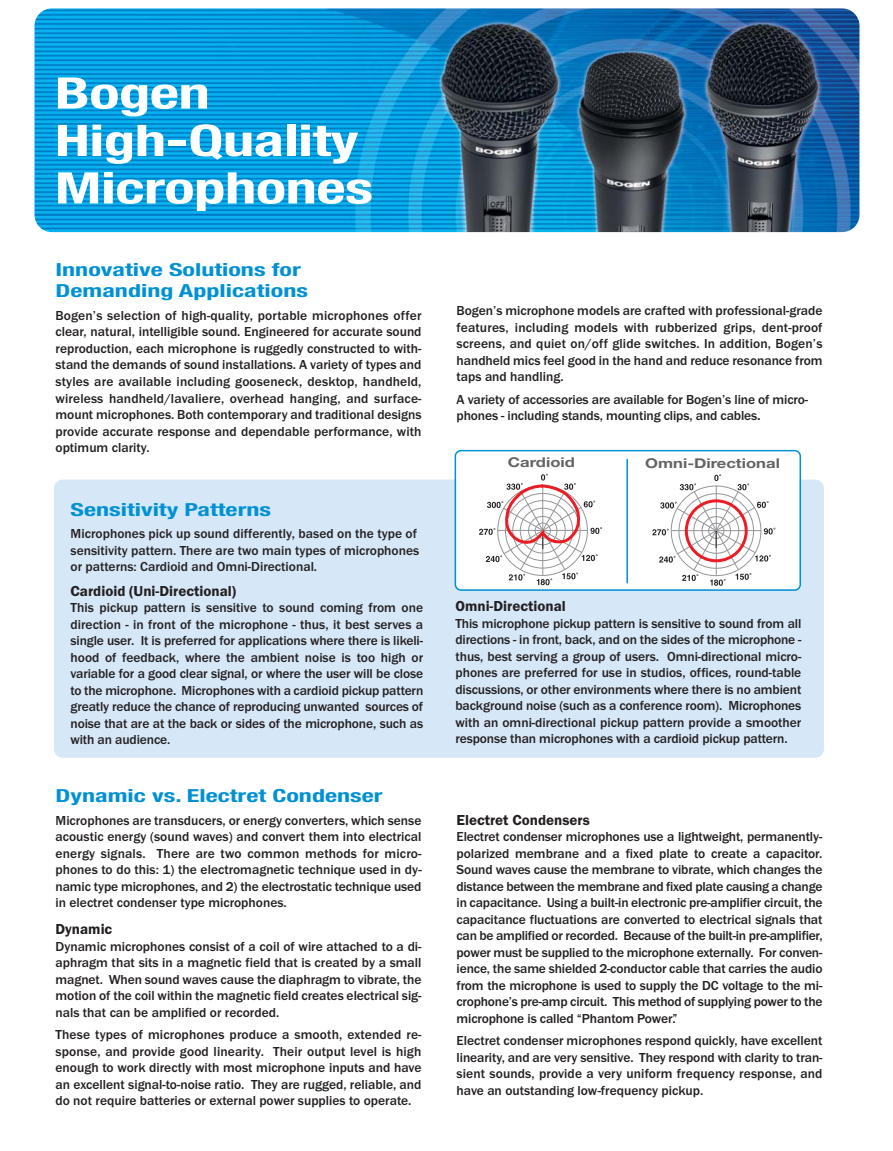
<style>
.page{position:relative;width:893px;height:1151px;background:#fff}
.page>*{position:absolute;margin:0;border:0;box-sizing:border-box;transform-origin:0 0}
.t1{font:700 condensed 43.5px/47.4px "Helvetica Neue";letter-spacing:-.01em;color:#fff;scale:1.45 1}
.t2{font:700 condensed 18px/21px "Helvetica Neue";color:#0091d5;scale:1.45 1}
.t3{font:600 15px "Franklin Gothic";color:#231f20}
.t4{font:500 13.5px/16.5px "Franklin Gothic";color:#231f20;text-align:justify}
.t5{font:700 13.5px "Helvetica Neue";color:#636466;scale:1.23 1}
.s1{font-size:15px}
</style>
<div class="page">
<div style="left:54px;top:479px;width:770px;height:278px;background:#d6e7f7"></div>
<img style="left:34px;top:8px;width:825px;height:224px;border-radius:17px">
<svg style="left:454px;top:450px;width:347px;height:140px"></svg>
<svg style="left:479px;top:473px;width:123px;height:112px"></svg>
<svg style="left:652px;top:474px;width:123px;height:111px"></svg>
<hr style="left:626px;top:459px;width:2px;height:124px;background:#0091d5">
<h1 class="t1" style="left:55px;top:73px;width:221px">Bogen<br>High-Quality<br>Microphones</h1>
<h2 class="t2" style="left:56px;top:261px;width:176px">Innovative Solutions for<br>Demanding Applications</h2>
<p class="t4" style="left:55px;top:308px;width:367px">Bogen’s selection of high-quality, portable microphones offer clear, natural, intelligible sound. Engineered for accurate sound reproduction, each microphone is ruggedly constructed to with&shy;stand the demands of sound installations. A variety of types and styles are available including gooseneck, desktop, handheld, wireless handheld/lavaliere, overhead hanging, and surface&shy;mount microphones. Both contemporary and traditional designs provide accurate response and dependable performance, with optimum clarity.</p>
<p class="t4" style="left:456px;top:303px;width:367px">Bogen’s microphone models are crafted with professional-grade features, including models with rubberized grips, dent-proof screens, and quiet on/off glide switches. In addition, Bogen’s handheld mics feel good in the hand and reduce resonance from taps and handling.</p>
<p class="t4" style="left:456px;top:392px;width:353px">A variety of accessories are available for Bogen’s line of micro&shy;phones - including stands, mounting clips, and cables<span class="s1">.</span></p>
<h2 class="t2" style="left:71px;top:500px;width:140px">Sensitivity Patterns</h2>
<p class="t4" style="left:70px;top:526px;width:350px;text-align:left">Microphones pick up sound differently, based on the type of sensitivity pattern. There are two main types of microphones or patterns: Cardioid and Omni-Directional.</p>
<p class="t5" style="left:508px;top:458px;width:56px">Cardioid</p>
<p class="t5" style="left:645px;top:458px;width:111px">Omni-Directional</p>
<p class="t3" style="left:71px;top:585px;width:167px">Cardioid (Uni-Directional)</p>
<p class="t4" style="left:70px;top:600px;width:354px">This pickup pattern is sensitive to sound coming from one direction - in front of the microphone - thus, it best serves a single user. It is preferred for applications where there is likeli&shy;hood of feedback, where the ambient noise is too high or variable for a good clear signal, or where the user will be close to the microphone. Microphones with a cardioid pickup pattern greatly reduce the chance of reproducing unwanted sources of noise that are at the back or sides of the microphone, such as with an audience.</p>
<p class="t3" style="left:455px;top:601px;width:112px">Omni-Directional</p>
<p class="t4" style="left:455px;top:616px;width:347px">This microphone pickup pattern is sensitive to sound from all directions - in front, back, and on the sides of the microphone - thus, best serving a group of users. Omni-directional micro&shy;phones are preferred for use in studios, offices, round-table discussions, or other environments where there is no ambient background noise (such as a conference room). Microphones with an omni-directional pickup pattern provide a smoother response than microphones with a cardioid pickup pattern.</p>
<h2 class="t2" style="left:56px;top:786px;width:227px">Dynamic vs. Electret Condenser</h2>
<p class="t4" style="left:55px;top:812px;width:368px">Microphones are transducers, or energy converters, which sense acoustic energy (sound waves) and convert them into electrical energy signals. There are two common methods for micro&shy;phones to do this: 1) the electromagnetic technique used in dy&shy;namic type microphones, and 2) the electrostatic technique used in electret condenser type microphones.</p>
<p class="t3" style="left:55px;top:924px;width:58px">Dynamic</p>
<p class="t4" style="left:55px;top:938px;width:367px">Dynamic microphones consist of a coil of wire attached to a di&shy;aphragm that sits in a magnetic field that is created by a small magnet. When sound waves cause the diaphragm to vibrate, the motion of the coil within the magnetic field creates electrical sig&shy;nals that can be amplified or recorded.</p>
<p class="t4" style="left:55px;top:1027px;width:367px">These types of microphones produce a smooth, extended re&shy;sponse, and provide good linearity. Their output level is high enough to work directly with most microphone inputs and have an excellent signal-to-noise ratio. They are rugged, reliable, and do not require batteries or external power supplies to operate.</p>
<p class="t3" style="left:456px;top:814px;width:135px">Electret Condensers</p>
<p class="t4" style="left:456px;top:829px;width:367px">Electret condenser microphones use a lightweight, permanently&shy;polarized membrane and a fixed plate to create a capacitor.<br>Sound waves cause the membrane to vibrate, which changes the distance between the membrane and fixed plate causing a change in capacitance. Using a built-in electronic pre-amplifier circuit, the capacitance fluctuations are converted to electrical signals that can be amplified or recorded. Because of the built-in pre-amplifier, power must be supplied to the microphone externally. For conven&shy;ience, the same shielded 2-conductor cable that carries the audio from the microphone is used to supply the DC voltage to the mi&shy;crophone’s pre-amp circuit. This method of supplying power to the microphone is called “Phantom Power”.</p>
<p class="t4" style="left:456px;top:1033px;width:367px">Electret condenser microphones respond quickly, have excellent linearity, and are very sensitive. They respond with clarity to tran&shy;sient sounds, provide a very uniform frequency response, and have an outstanding low-frequency pickup.</p>
</div>
